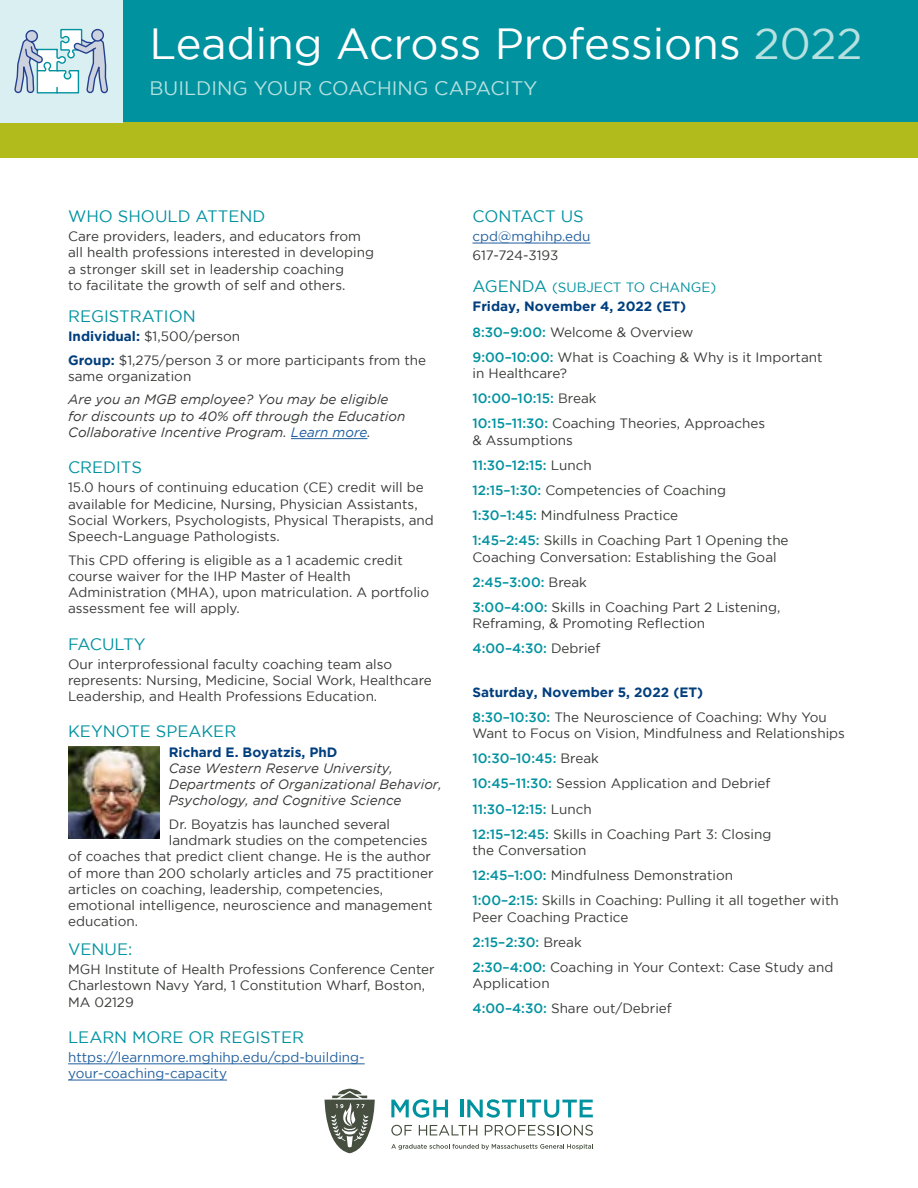
<style>
.page{position:relative;width:918px;height:1188px;background:#fff}
.page>*{position:absolute;margin:0;border:0;box-sizing:border-box;transform-origin:0 0}
.t1{font:43.5px "Gotham";color:#fff}
.t2{font:19.5px "Gotham";color:#b7e1e0}
.t3{font:16.5px "Gotham";color:#00929f}
.t4{font:16.5px "Gotham";letter-spacing:-.02em;color:#00929f}
.t5{font:13.5px/16.2px "Gotham";color:#373a36}
.t6{font:italic 13.5px/16.2px "Gotham";color:#373a36}
.t7{font:500 13.5px "Gotham";color:#00929f}
.t8{font:13.5px/16.2px "Gotham";color:#215e9e}
.t9{font:700 13.5px "Gotham";color:#013e7d}
.t10{font:13.5px "Gotham";color:#00929f}
.s1{color:#b7e1e0}
.s2{font-weight:700;color:#013e7d}
.s3{color:#215e9e}
.s4{font-weight:700;font-style:normal;color:#013e7d}
.s5{font-size:16.5px}
.s6{font-weight:500;color:#00929f}
.s7{font-weight:400;color:#373a36}
</style>
<div class="page">
<div style="left:122px;top:0;width:796px;height:122px;background:#00929f"></div>
<div style="left:0;top:122px;width:918px;height:36px;background:#b1bb1c"></div>
<div style="left:0;top:0;width:122px;height:122px;background:#d9eff1"></div>
<svg style="left:14px;top:28px;width:94px;height:66px"></svg>
<svg style="left:391px;top:1099px;width:57px;height:19px"></svg>
<hr style="left:461px;top:1100px;width:3px;height:17px;background:#00929f">
<svg style="left:467px;top:1099px;width:49px;height:19px"></svg>
<hr style="left:520px;top:1100px;width:3px;height:17px;background:#00929f">
<svg style="left:527px;top:1100px;width:66px;height:18px"></svg>
<svg style="left:391px;top:1125px;width:21px;height:11px"></svg>
<svg style="left:419px;top:1125px;width:58px;height:10px"></svg>
<svg style="left:485px;top:1125px;width:108px;height:11px"></svg>
<svg style="left:391px;top:1144px;width:202px;height:6px"></svg>
<svg style="left:325px;top:1089px;width:50px;height:64px"></svg>
<hr style="left:291px;top:438px;width:76px;height:1px;background:#215e9e">
<hr style="left:68px;top:1064px;width:297px;height:1px;background:#215e9e">
<hr style="left:68px;top:1080px;width:159px;height:1px;background:#215e9e">
<hr style="left:472px;top:243px;width:118px;height:1px;background:#215e9e">
<img style="left:68px;top:746px;width:92px;height:92px">
<p class="t1" style="left:149px;top:20px;width:715px">Leading Across Professions <span class="s1">2022</span></p>
<p class="t2" style="left:149px;top:77px;width:389px">BUILDING YOUR COACHING CAPACITY</p>
<p class="t3" style="left:68px;top:207px;width:199px">WHO SHOULD ATTEND</p>
<p class="t5" style="left:68px;top:228px;width:308px">Care providers, leaders, and educators from all health professions interested in developing a stronger skill set in leadership coaching<br>to facilitate the growth of self and others.</p>
<p class="t3" style="left:68px;top:307px;width:129px">REGISTRATION</p>
<p class="t5" style="left:68px;top:328px;width:174px"><span class="s2">Individual:</span> $1,500/person</p>
<p class="t5" style="left:68px;top:351px;width:360px"><span class="s2">Group:</span> $1,275/person 3 or more participants from the same organization</p>
<p class="t6" style="left:68px;top:392px;width:339px">Are you an MGB employee? You may be eligible for discounts up to 40% off through the Education<br>Collaborative Incentive Program. <span class="s3">Learn more</span>.</p>
<p class="t3" style="left:68px;top:458px;width:75px">CREDITS</p>
<p class="t5" style="left:68px;top:479px;width:367px">15.0 hours of continuing education (CE) credit will be available for Medicine, Nursing, Physician Assistants, Social Workers, Psychologists, Physical Therapists, and Speech-Language Pathologists.</p>
<p class="t5" style="left:68px;top:552px;width:363px">This CPD offering is eligible as a 1 academic credit course waiver for the IHP Master of Health Administration (MHA), upon matriculation. A portfolio assessment fee will apply.</p>
<p class="t4" style="left:68px;top:635px;width:79px">FACULTY</p>
<p class="t5" style="left:68px;top:656px;width:365px">Our interprofessional faculty coaching team also represents: Nursing, Medicine, Social Work, Healthcare<br>Leadership, and Health Professions Education.</p>
<p class="t3" style="left:68px;top:722px;width:170px">KEYNOTE SPEAKER</p>
<p class="t6" style="left:169px;top:744px;width:274px"><span class="s4">Richard E. Boyatzis, PhD<br></span>Case Western Reserve University, Departments of Organizational Behavior, Psychology, and Cognitive Science</p>
<p class="t5" style="left:169px;top:816px;width:223px">Dr. Boyatzis has launched several</p>
<p class="t5" style="left:169px;top:832px;width:260px">landmark studies on the competencies</p>
<p class="t5" style="left:68px;top:848px;width:364px">of coaches that predict client change. He is the author</p>
<p class="t5" style="left:68px;top:864px;width:367px">of more than 200 scholarly articles and 75 practitioner</p>
<p class="t5" style="left:68px;top:881px;width:317px">articles on coaching, leadership, competencies,</p>
<p class="t5" style="left:68px;top:897px;width:366px">emotional intelligence, neuroscience and management</p>
<p class="t5" style="left:68px;top:913px;width:72px">education.</p>
<p class="t3" style="left:68px;top:940px;width:66px">VENUE:</p>
<p class="t5" style="left:68px;top:961px;width:368px">MGH Institute of Health Professions Conference Center<br>Charlestown Navy Yard, 1 Constitution Wharf, Boston,<br>MA 02129</p>
<p class="t3" style="left:68px;top:1028px;width:238px">LEARN MORE OR REGISTER</p>
<p class="t8" style="left:68px;top:1049px;width:298px">https://learnmore.mghihp.edu/cpd-building&shy;your-coaching-capacity</p>
<p class="t3" style="left:472px;top:207px;width:113px">CONTACT US</p>
<p class="t8" style="left:472px;top:228px;width:119px">cpd@mghihp.edu</p>
<p class="t5" style="left:472px;top:247px;width:87px">617-724-3193</p>
<p class="t10" style="left:472px;top:280px;width:245px"><span class="s5">AGENDA</span> (SUBJECT TO CHANGE)</p>
<p class="t9" style="left:472px;top:299px;width:215px">Friday, November 4, 2022 (ET)</p>
<p class="t5" style="left:472px;top:324px;width:222px"><span class="s6">8:30–9:00:</span> Welcome &amp; Overview</p>
<p class="t5" style="left:472px;top:349px;width:352px"><span class="s6">9:00–10:00:</span> What is Coaching &amp; Why is it Important in Healthcare?</p>
<p class="t7" style="left:472px;top:391px;width:126px">10:00–10:15: <span class="s7">Break</span></p>
<p class="t5" style="left:472px;top:415px;width:294px"><span class="s6">10:15–11:30:</span> Coaching Theories, Approaches &amp; Assumptions</p>
<p class="t7" style="left:472px;top:457px;width:121px">11:30–12:15: <span class="s7">Lunch</span></p>
<p class="t5" style="left:472px;top:482px;width:255px"><span class="s6">12:15–1:30:</span> Competencies of Coaching</p>
<p class="t5" style="left:472px;top:507px;width:207px"><span class="s6">1:30–1:45:</span> Mindfulness Practice</p>
<p class="t5" style="left:472px;top:532px;width:318px"><span class="s6">1:45–2:45:</span> Skills in Coaching Part 1 Opening the<br>Coaching Conversation: Establishing the Goal</p>
<p class="t7" style="left:472px;top:574px;width:116px">2:45–3:00: <span class="s7">Break</span></p>
<p class="t5" style="left:472px;top:599px;width:310px"><span class="s6">3:00–4:00:</span> Skills in Coaching Part 2 Listening,<br>Reframing, &amp; Promoting Reflection</p>
<p class="t7" style="left:472px;top:641px;width:130px">4:00–4:30: <span class="s7">Debrief</span></p>
<p class="t9" style="left:472px;top:684px;width:232px">Saturday, November 5, 2022 (ET)</p>
<p class="t5" style="left:472px;top:709px;width:374px"><span class="s6">8:30–10:30:</span> The Neuroscience of Coaching: Why You<br>Want to Focus on Vision, Mindfulness and Relationships</p>
<p class="t7" style="left:472px;top:751px;width:128px">10:30–10:45: <span class="s7">Break</span></p>
<p class="t5" style="left:472px;top:775px;width:300px"><span class="s6">10:45–11:30:</span> Session Application and Debrief</p>
<p class="t7" style="left:472px;top:801px;width:121px">11:30–12:15: <span class="s7">Lunch</span></p>
<p class="t5" style="left:472px;top:826px;width:300px"><span class="s6">12:15–12:45:</span> Skills in Coaching Part 3: Closing the Conversation</p>
<p class="t5" style="left:472px;top:867px;width:262px"><span class="s6">12:45–1:00:</span> Mindfulness Demonstration</p>
<p class="t5" style="left:472px;top:892px;width:368px"><span class="s6">1:00–2:15:</span> Skills in Coaching: Pulling it all together with<br>Peer Coaching Practice</p>
<p class="t7" style="left:472px;top:934px;width:111px">2:15–2:30: <span class="s7">Break</span></p>
<p class="t5" style="left:472px;top:959px;width:362px"><span class="s6">2:30–4:00:</span> Coaching in Your Context: Case Study and<br>Application</p>
<p class="t5" style="left:472px;top:1000px;width:201px"><span class="s6">4:00–4:30:</span> Share out/Debrief</p>
</div>
